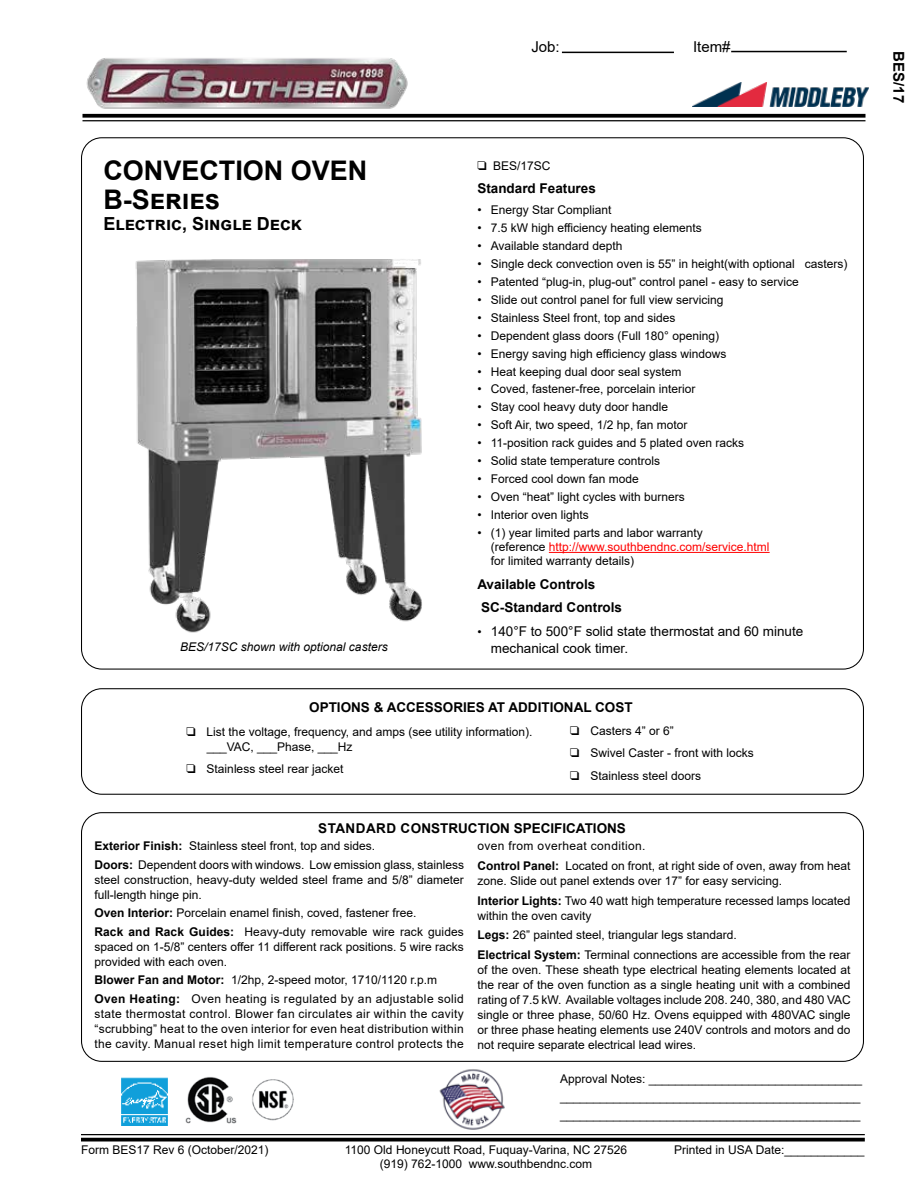
<style>
.page{position:relative;width:918px;height:1188px;background:#fff}
.page>*{position:absolute;margin:0;border:0;box-sizing:border-box;transform-origin:0 0}
.t1{font:700 27px/28.5px "Arial";color:#000}
.t2{font:700 18px "Arial";color:#000}
.t3{font:15px "Arial";color:#000}
.t4{font:700 15px "Arial";color:#000}
.t5{font:700 13.5px/23.2px "Arial";color:#000}
.t6{font:13.5px/17.2px "Arial";color:#000}
.t7{font:12px/15px "Arial";color:#000}
.t8{font:12px/18.5px "Arial";letter-spacing:.03em;color:#000}
.t9{font:italic 12px "Arial";color:#000}
.s1{color:#f00}
.s2{font-size:12px}
.s3{font-weight:700}
</style>
<div class="page">
<hr style="left:81px;top:1134px;width:784px;height:1px;background:#000">
<svg style="left:81px;top:1138px;width:784px;height:4px;background:#1f1f1f"></svg>
<img style="left:252px;top:1079px;width:42px;height:41px">
<img style="left:185px;top:1077px;width:52px;height:47px">
<hr style="left:562px;top:52px;width:112px;height:1px;background:#000">
<hr style="left:731px;top:51px;width:116px;height:1px;background:#000">
<svg style="left:82px;top:114px;width:784px;height:4px;background:#181818"></svg>
<hr style="left:82px;top:120px;width:784px;height:1px;background:#000">
<img style="left:82px;top:58px;width:330px;height:56px">
<img style="left:692px;top:82px;width:176px;height:25px">
<img style="left:121px;top:1077px;width:47px;height:48px">
<img style="left:439px;top:1069px;width:66px;height:61px">
<hr style="left:549px;top:552px;width:221px;height:1px;background:#f00">
<div style="left:81px;top:688px;width:783px;height:107px;border:1px solid #000;border-radius:20px"></div>
<img style="left:135px;top:259px;width:287px;height:374px">
<h1 class="t1" style="left:103px;top:157px;width:266px">CONVECTION OVEN<br>B-Series</h1>
<h2 class="t2" style="left:103px;top:211px;width:200px">Electric, Single Deck</h2>
<p class="t9" style="left:180px;top:639px;width:209px">BES/17SC shown with optional casters</p>
<p class="t3" style="left:531px;top:36px;width:30px">Job:</p>
<p class="t3" style="left:693px;top:36px;width:39px">Item#</p>
<p class="t7" style="left:493px;top:158px;width:59px">BES/17SC</p>
<p class="t5" style="left:477px;top:177px;width:120px">Standard Features</p>
<p class="t7" style="left:477px;top:203px;width:136px">• Energy Star Compliant</p>
<p class="t7" style="left:477px;top:220px;width:226px">• 7.5 kW high efficiency heating elements</p>
<p class="t7" style="left:477px;top:238px;width:147px">• Available standard depth</p>
<p class="t7" style="left:477px;top:256px;width:372px">• Single deck convection oven is 55” in height(with optional casters)</p>
<p class="t7" style="left:477px;top:274px;width:323px">• Patented “plug-in, plug-out” control panel - easy to service</p>
<p class="t7" style="left:477px;top:292px;width:248px">• Slide out control panel for full view servicing</p>
<p class="t7" style="left:477px;top:310px;width:200px">• Stainless Steel front, top and sides</p>
<p class="t7" style="left:477px;top:328px;width:243px">• Dependent glass doors (Full 180° opening)</p>
<p class="t7" style="left:477px;top:346px;width:251px">• Energy saving high efficiency glass windows</p>
<p class="t7" style="left:477px;top:364px;width:206px">• Heat keeping dual door seal system</p>
<p class="t7" style="left:477px;top:382px;width:220px">• Coved, fastener-free, porcelain interior</p>
<p class="t7" style="left:477px;top:400px;width:192px">• Stay cool heavy duty door handle</p>
<p class="t7" style="left:477px;top:417px;width:212px">• Soft Air, two speed, 1/2 hp, fan motor</p>
<p class="t7" style="left:477px;top:435px;width:268px">• 11-position rack guides and 5 plated oven racks</p>
<p class="t7" style="left:477px;top:453px;width:184px">• Solid state temperature controls</p>
<p class="t7" style="left:477px;top:471px;width:163px">• Forced cool down fan mode</p>
<p class="t7" style="left:477px;top:489px;width:209px">• Oven “heat” light cycles with burners</p>
<p class="t7" style="left:477px;top:507px;width:113px">• Interior oven lights</p>
<p class="t7" style="left:491px;top:525px;width:280px;line-height:14.4px;text-indent:-14px">• (1) year limited parts and labor warranty<br>(reference <span class="s1">http://www.southbendnc.com/service.html </span>for limited warranty details)</p>
<p class="t5" style="left:477px;top:573px;width:146px">Available Controls<br>SC-Standard Controls</p>
<p class="t6" style="left:491px;top:623px;width:314px;text-indent:-14px"><span class="s2">•</span> 140°F to 500°F solid state thermostat and 60 minute mechanical cook timer.</p>
<p class="t5" style="left:309px;top:696px;width:325px">OPTIONS &amp; ACCESSORIES AT ADDITIONAL COST</p>
<p class="t7" style="left:207px;top:724px;width:327px">List the voltage, frequency, and amps (see utility information). ___VAC, ___Phase, ___Hz</p>
<p class="t7" style="left:207px;top:761px;width:138px">Stainless steel rear jacket</p>
<p class="t7" style="left:590px;top:720px;width:165px;line-height:21.8px">Casters 4” or 6”<br>Swivel Caster - front with locks</p>
<p class="t7" style="left:590px;top:769px;width:112px">Stainless steel doors</p>
<p class="t5" style="left:318px;top:817px;width:309px">STANDARD CONSTRUCTION SPECIFICATIONS</p>
<p class="t7" style="left:94px;top:837px;width:371px;line-height:18.5px"><span class="s3">Exterior Finish:</span> Stainless steel front, top and sides.<br><span class="s3">Doors:</span> Dependent doors with windows. Low emission glass, stainless</p>
<p class="t7" style="left:94px;top:872px;width:371px">steel construction, heavy-duty welded steel frame and 5/8” diameter full-length hinge pin.</p>
<p class="t7" style="left:94px;top:904px;width:371px;line-height:18.5px"><span class="s3">Oven Interior:</span> Porcelain enamel finish, coved, fastener free.<br><span class="s3">Rack and Rack Guides:</span> Heavy-duty removable wire rack guides</p>
<p class="t7" style="left:94px;top:939px;width:371px">spaced on 1-5/8” centers offer 11 different rack positions. 5 wire racks provided with each oven.</p>
<p class="t8" style="left:94px;top:971px;width:371px"><span class="s3">Blower Fan and Motor:</span> 1/2hp, 2-speed motor, 1710/1120 r.p.m<br><span class="s3">Oven Heating:</span> Oven heating is regulated by an adjustable solid</p>
<p class="t7" style="left:94px;top:1006px;width:371px;text-align:justify">state thermostat control. Blower fan circulates air within the cavity “scrubbing” heat to the oven interior for even heat distribution within the cavity. Manual reset high limit temperature control protects the</p>
<p class="t7" style="left:477px;top:836px;width:375px;line-height:19.6px">oven from overheat condition.<br><span class="s3">Control Panel:</span> Located on front, at right side of oven, away from heat</p>
<p class="t7" style="left:477px;top:871px;width:375px;line-height:19.6px">zone. Slide out panel extends over 17” for easy servicing.<br><span class="s3">Interior Lights:</span> Two 40 watt high temperature recessed lamps located</p>
<p class="t7" style="left:477px;top:905px;width:375px;line-height:19.6px">within the oven cavity<br><span class="s3">Legs:</span> 26” painted steel, triangular legs standard.<br><span class="s3">Electrical System:</span> Terminal connections are accessible from the rear</p>
<p class="t7" style="left:477px;top:962px;width:375px;text-align:justify">of the oven. These sheath type electrical heating elements located at the rear of the oven function as a single heating unit with a combined rating of 7.5 kW. Available voltages include 208. 240, 380, and 480 VAC single or three phase, 50/60 Hz. Ovens equipped with 480VAC single or three phase heating elements use 240V controls and motors and do not require separate electrical lead wires.</p>
<p class="t7" style="left:560px;top:1070px;width:304px;line-height:18px">Approval Notes: ________________________________ _____________________________________________ _____________________________________________</p>
<p class="t7" style="left:81px;top:1142px;width:189px">Form BES17 Rev 6 (October/2021)</p>
<p class="t7" style="left:674px;top:1142px;width:192px">Printed in USA Date:____________</p>
<p class="t7" style="left:345px;top:1142px;width:284px;line-height:14.4px;text-align:center">1100 Old Honeycutt Road, Fuquay-Varina, NC 27526 (919) 762-1000 www.southbendnc.com</p>
<p class="t4" style="left:909px;top:51px;width:53px;rotate:90deg">BES/17</p>
</div>
